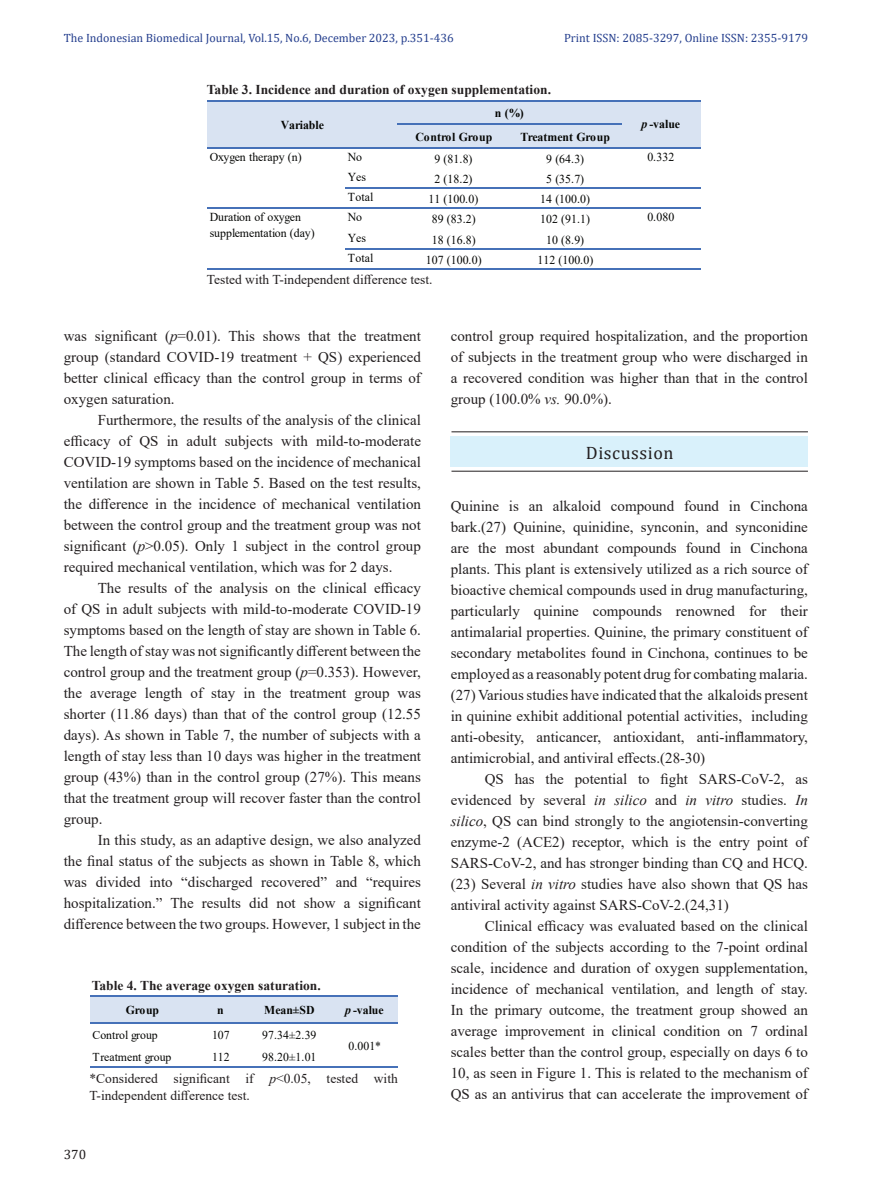
<style>
.page{position:relative;width:893px;height:1191px;background:#fff}
.page>*{position:absolute;margin:0;border:0;box-sizing:border-box;transform-origin:0 0}
.Content_Separator{font:18px "Cambria";letter-spacing:.03em;color:#231f20}
.Body_Text{font:15px/21px "Times New Roman";color:#231f20;text-align:justify}
.Figure_Legend{font:13.5px/16.5px "Times New Roman";color:#231f20}
.Figure_Legend-2{font:700 13.5px "Times New Roman";color:#231f20}
.t1{font:13.5px "Cambria";color:#231f20}
.t2{font:12.15px/15.5px "Times New Roman";color:#040503}
.t3{font:700 12.15px "Times New Roman";color:#040503}
.t4{font:12px "Cambria";color:#253f8e}
.t5{font:12px "Times New Roman";color:#040503}
.t6{font:700 12px "Times New Roman";color:#040503}
.s1{font-style:italic}
</style>
<div class="page">
<div style="left:207px;top:100px;width:494px;height:48px;background:#d9e3f2"></div>
<hr style="left:207px;top:100px;width:494px;height:1px;background:#4671b8">
<hr style="left:398px;top:123px;width:224px;height:2px;background:#4671b8">
<hr style="left:207px;top:147px;width:494px;height:1px;background:#4671b8">
<hr style="left:345px;top:187px;width:356px;height:2px;background:#4671b8">
<hr style="left:207px;top:208px;width:494px;height:1px;background:#4671b8">
<hr style="left:345px;top:248px;width:356px;height:2px;background:#4671b8">
<hr style="left:207px;top:268px;width:494px;height:2px;background:#4671b8">
<hr style="left:451px;top:431px;width:357px;height:1px;background:#231f20">
<hr style="left:451px;top:471px;width:357px;height:1px;background:#231f20">
<div style="left:451px;top:436px;width:357px;height:31px;background:#d9f1fb"></div>
<div style="left:90px;top:996px;width:307px;height:27px;background:#d9e3f2"></div>
<hr style="left:90px;top:995px;width:307px;height:2px;background:#4671b8">
<hr style="left:90px;top:1022px;width:307px;height:1px;background:#4671b8">
<hr style="left:90px;top:1066px;width:307px;height:1px;background:#4671b8">
<p class="t4" style="left:64px;top:31px;width:391px">The Indonesian Biomedical Journal, Vol.15, No.6, December 2023, p.351-436</p>
<p class="t4" style="left:564px;top:31px;width:245px">Print ISSN: 2085-3297, Online ISSN: 2355-9179</p>
<p class="Figure_Legend-2" style="left:207px;top:80px;width:346px">Table 3. Incidence and duration of oxygen supplementation.</p>
<p class="t3" style="left:495px;top:104px;width:30px">n (%)</p>
<p class="t3" style="left:281px;top:116px;width:45px">Variable</p>
<p class="t3" style="left:641px;top:115px;width:40px"><span class="s1">p</span> -value</p>
<p class="t2" style="left:210px;top:148px;width:93px">Oxygen therapy (n)</p>
<p class="t2" style="left:647px;top:148px;width:28px">0.332</p>
<p class="t3" style="left:415px;top:128px;width:78px">Control Group</p>
<p class="t3" style="left:520px;top:128px;width:91px">Treatment Group</p>
<p class="t2" style="left:348px;top:148px;width:16px">No</p>
<p class="t2" style="left:434px;top:150px;width:40px">9 (81.8)</p>
<p class="t2" style="left:546px;top:150px;width:40px">9 (64.3)</p>
<p class="t2" style="left:348px;top:169px;width:20px">Yes</p>
<p class="t2" style="left:434px;top:171px;width:40px">2 (18.2)</p>
<p class="t2" style="left:546px;top:171px;width:40px">5 (35.7)</p>
<p class="t2" style="left:348px;top:189px;width:27px">Total</p>
<p class="t2" style="left:428px;top:191px;width:51px">11 (100.0)</p>
<p class="t2" style="left:540px;top:191px;width:51px">14 (100.0)</p>
<p class="t2" style="left:348px;top:209px;width:16px">No</p>
<p class="t2" style="left:432px;top:211px;width:45px">89 (83.2)</p>
<p class="t2" style="left:540px;top:211px;width:51px">102 (91.1)</p>
<p class="t2" style="left:348px;top:229px;width:20px">Yes</p>
<p class="t2" style="left:432px;top:231px;width:45px">18 (16.8)</p>
<p class="t2" style="left:546px;top:231px;width:40px">10 (8.9)</p>
<p class="t2" style="left:348px;top:250px;width:27px">Total</p>
<p class="t2" style="left:426px;top:252px;width:57px">107 (100.0)</p>
<p class="t2" style="left:538px;top:252px;width:57px">112 (100.0)</p>
<p class="t2" style="left:210px;top:209px;width:107px">Duration of oxygen supplementation (day)</p>
<p class="t2" style="left:647px;top:209px;width:28px">0.080</p>
<p class="Figure_Legend" style="left:207px;top:271px;width:227px">Tested with T-independent difference test.</p>
<p class="Body_Text" style="left:64px;top:325px;width:359px">was significant (<span class="s1">p</span>=0.01). This shows that the treatment group (standard COVID-19 treatment + QS) experienced better clinical efficacy than the control group in terms of oxygen saturation.</p>
<p class="Body_Text" style="left:64px;top:409px;width:359px;text-indent:34px">Furthermore, the results of the analysis of the clinical efficacy of QS in adult subjects with mild-to-moderate COVID-19 symptoms based on the incidence of mechanical ventilation are shown in Table 5. Based on the test results, the difference in the incidence of mechanical ventilation between the control group and the treatment group was not significant (<span class="s1">p</span>&gt;0.05). Only 1 subject in the control group required mechanical ventilation, which was for 2 days.</p>
<p class="Body_Text" style="left:64px;top:577px;width:359px;text-indent:34px">The results of the analysis on the clinical efficacy of QS in adult subjects with mild-to-moderate COVID-19 symptoms based on the length of stay are shown in Table 6.<br>The length of stay was not significantly different between the control group and the treatment group (<span class="s1">p</span>=0.353). However, the average length of stay in the treatment group was shorter (11.86 days) than that of the control group (12.55 days). As shown in Table 7, the number of subjects with a length of stay less than 10 days was higher in the treatment group (43%) than in the control group (27%). This means that the treatment group will recover faster than the control group.</p>
<p class="Body_Text" style="left:64px;top:829px;width:359px;text-indent:34px">In this study, as an adaptive design, we also analyzed the final status of the subjects as shown in Table 8, which was divided into “discharged recovered” and “requires hospitalization.” The results did not show a significant difference between the two groups. However, 1 subject in the</p>
<p class="Figure_Legend-2" style="left:92px;top:975px;width:231px">Table 4. The average oxygen saturation.</p>
<p class="t6" style="left:126px;top:1001px;width:35px">Group</p>
<p class="t6" style="left:217px;top:1001px;width:8px">n</p>
<p class="t6" style="left:264px;top:1001px;width:52px">Mean±SD</p>
<p class="t6" style="left:345px;top:1001px;width:40px"><span class="s1">p</span> -value</p>
<p class="t5" style="left:93px;top:1026px;width:67px">Control group</p>
<p class="t5" style="left:212px;top:1026px;width:19px">107</p>
<p class="t5" style="left:262px;top:1026px;width:56px">97.34±2.39</p>
<p class="t5" style="left:93px;top:1048px;width:80px">Treatment group</p>
<p class="t5" style="left:212px;top:1048px;width:19px">112</p>
<p class="t5" style="left:262px;top:1048px;width:56px">98.20±1.01</p>
<p class="t5" style="left:348px;top:1037px;width:34px">0.001*</p>
<p class="Figure_Legend" style="left:90px;top:1070px;width:310px">*Considered significant if <span class="s1">p</span>&lt;0.05, tested with<br>T-independent difference test.</p>
<p class="t1" style="left:64px;top:1146px;width:24px">370</p>
<p class="Body_Text" style="left:451px;top:325px;width:359px">control group required hospitalization, and the proportion of subjects in the treatment group who were discharged in a recovered condition was higher than that in the control group (100.0% <span class="s1">vs.</span> 90.0%).</p>
<p class="Content_Separator" style="left:586px;top:442px;width:89px">Discussion</p>
<p class="Body_Text" style="left:451px;top:495px;width:359px">Quinine is an alkaloid compound found in Cinchona bark.(27) Quinine, quinidine, synconin, and synconidine are the most abundant compounds found in Cinchona plants. This plant is extensively utilized as a rich source of bioactive chemical compounds used in drug manufacturing, particularly quinine compounds renowned for their antimalarial properties. Quinine, the primary constituent of secondary metabolites found in Cinchona, continues to be employed as a reasonably potent drug for combating malaria. (27) Various studies have indicated that the alkaloids present in quinine exhibit additional potential activities, including anti-obesity, anticancer, antioxidant, anti-inflammatory, antimicrobial, and antiviral effects.(28-30)</p>
<p class="Body_Text" style="left:451px;top:768px;width:359px;text-indent:34px">QS has the potential to fight SARS-CoV-2, as evidenced by several <span class="s1">in silico</span> and <span class="s1">in vitro</span> studies. <span class="s1">In silico</span>, QS can bind strongly to the angiotensin-converting enzyme-2 (ACE2) receptor, which is the entry point of SARS-CoV-2, and has stronger binding than CQ and HCQ. (23) Several <span class="s1">in vitro</span> studies have also shown that QS has antiviral activity against SARS-CoV-2.(24,31)</p>
<p class="Body_Text" style="left:451px;top:915px;width:359px;text-indent:34px">Clinical efficacy was evaluated based on the clinical condition of the subjects according to the 7-point ordinal scale, incidence and duration of oxygen supplementation, incidence of mechanical ventilation, and length of stay.<br>In the primary outcome, the treatment group showed an average improvement in clinical condition on 7 ordinal scales better than the control group, especially on days 6 to 10, as seen in Figure 1. This is related to the mechanism of QS as an antivirus that can accelerate the improvement of</p>
</div>
